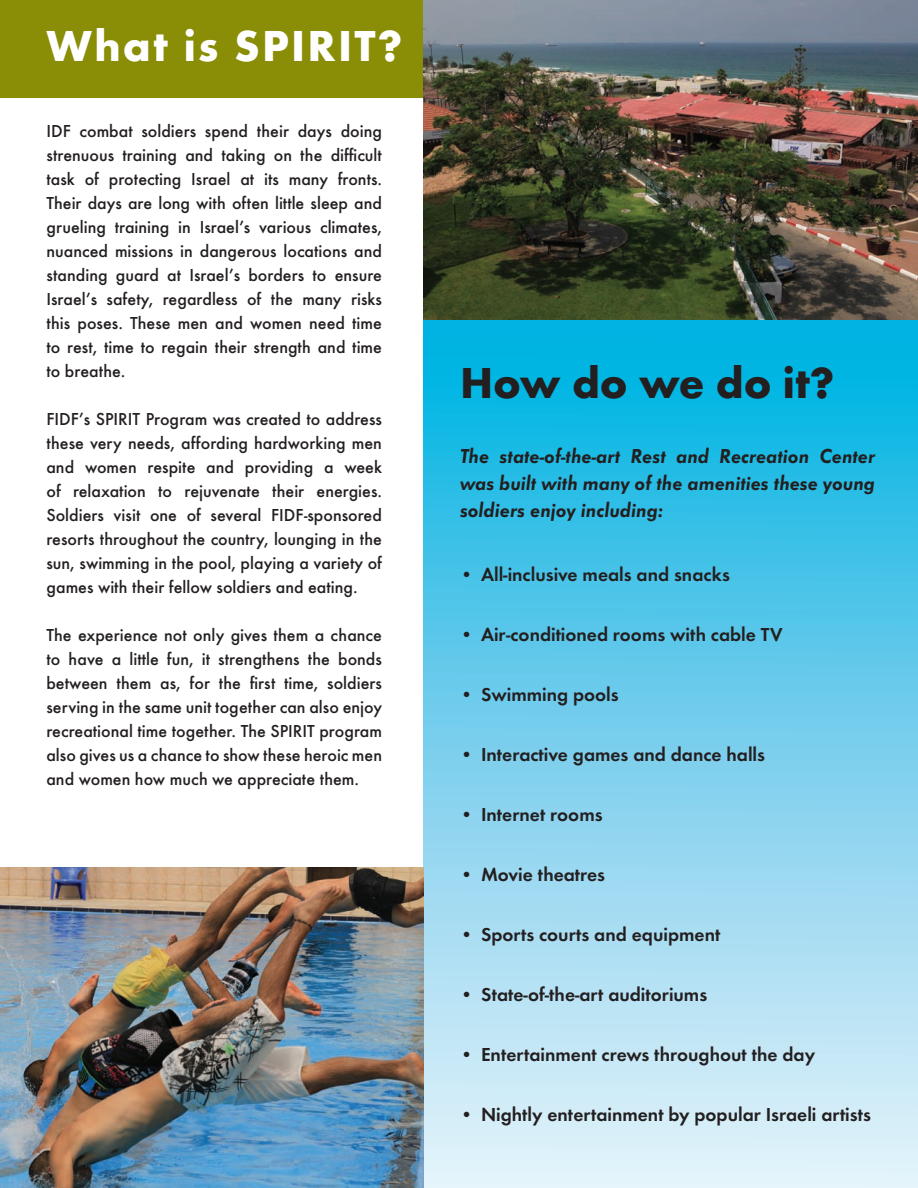
<style>
.page{position:relative;width:918px;height:1188px;background:#fff}
.page>*{position:absolute;margin:0;border:0;box-sizing:border-box;transform-origin:0 0}
.t1{font:700 45px "Futura T";letter-spacing:.05em;color:#fff}
.t2{font:700 45px "Futura T";color:#231f20}
.t3{font:italic 600 21px/27px "Futura T";color:#231f20;text-align:justify}
.t4{font:600 19.5px "Futura T";color:#231f20}
.t5{font:500 18px/24px "Futura T";color:#231f20;text-align:justify}
</style>
<div class="page">
<svg style="left:423px;top:320px;width:495px;height:868px;background:#75d0ed"></svg>
<div style="left:0;top:0;width:918px;height:98px;background:#8a8d06"></div>
<img style="left:423px;top:0;width:495px;height:320px">
<img style="left:0;top:868px;width:423px;height:320px">
<p class="t1" style="left:46px;top:19px;width:357px">What is SPIRIT?</p>
<p class="t5" style="left:46px;top:119px;width:337px">IDF combat soldiers spend their days doing strenuous training and taking on the difficult task of protecting Israel at its many fronts.<br>Their days are long with often little sleep and grueling training in Israel’s various climates, nuanced missions in dangerous locations and standing guard at Israel’s borders to ensure Israel’s safety, regardless of the many risks this poses. These men and women need time to rest, time to regain their strength and time to breathe.</p>
<p class="t5" style="left:46px;top:407px;width:337px">FIDF’s SPIRIT Program was created to address these very needs, affording hardworking men and women respite and providing a week of relaxation to rejuvenate their energies.<br>Soldiers visit one of several FIDF-sponsored resorts throughout the country, lounging in the sun, swimming in the pool, playing a variety of games with their fellow soldiers and eating.</p>
<p class="t5" style="left:46px;top:623px;width:337px">The experience not only gives them a chance to have a little fun, it strengthens the bonds between them as, for the first time, soldiers serving in the same unit together can also enjoy recreational time together. The SPIRIT program also gives us a chance to show these heroic men and women how much we appreciate them.</p>
<p class="t2" style="left:460px;top:357px;width:376px">How do we do it?</p>
<p class="t3" style="left:460px;top:442px;width:417px">The state-of-the-art Rest and Recreation Center was built with many of the amenities these young soldiers enjoy including:</p>
<p class="t4" style="left:460px;top:563px;width:271px">• All-inclusive meals and snacks</p>
<p class="t4" style="left:460px;top:623px;width:324px">• Air-conditioned rooms with cable TV</p>
<p class="t4" style="left:460px;top:683px;width:160px">• Swimming pools</p>
<p class="t4" style="left:460px;top:743px;width:307px">• Interactive games and dance halls</p>
<p class="t4" style="left:460px;top:803px;width:144px">• Internet rooms</p>
<p class="t4" style="left:460px;top:863px;width:147px">• Movie theatres</p>
<p class="t4" style="left:460px;top:923px;width:262px">• Sports courts and equipment</p>
<p class="t4" style="left:460px;top:983px;width:249px">• State-of-the-art auditoriums</p>
<p class="t4" style="left:460px;top:1043px;width:357px">• Entertainment crews throughout the day</p>
<p class="t4" style="left:460px;top:1103px;width:413px">• Nightly entertainment by popular Israeli artists</p>
</div>
